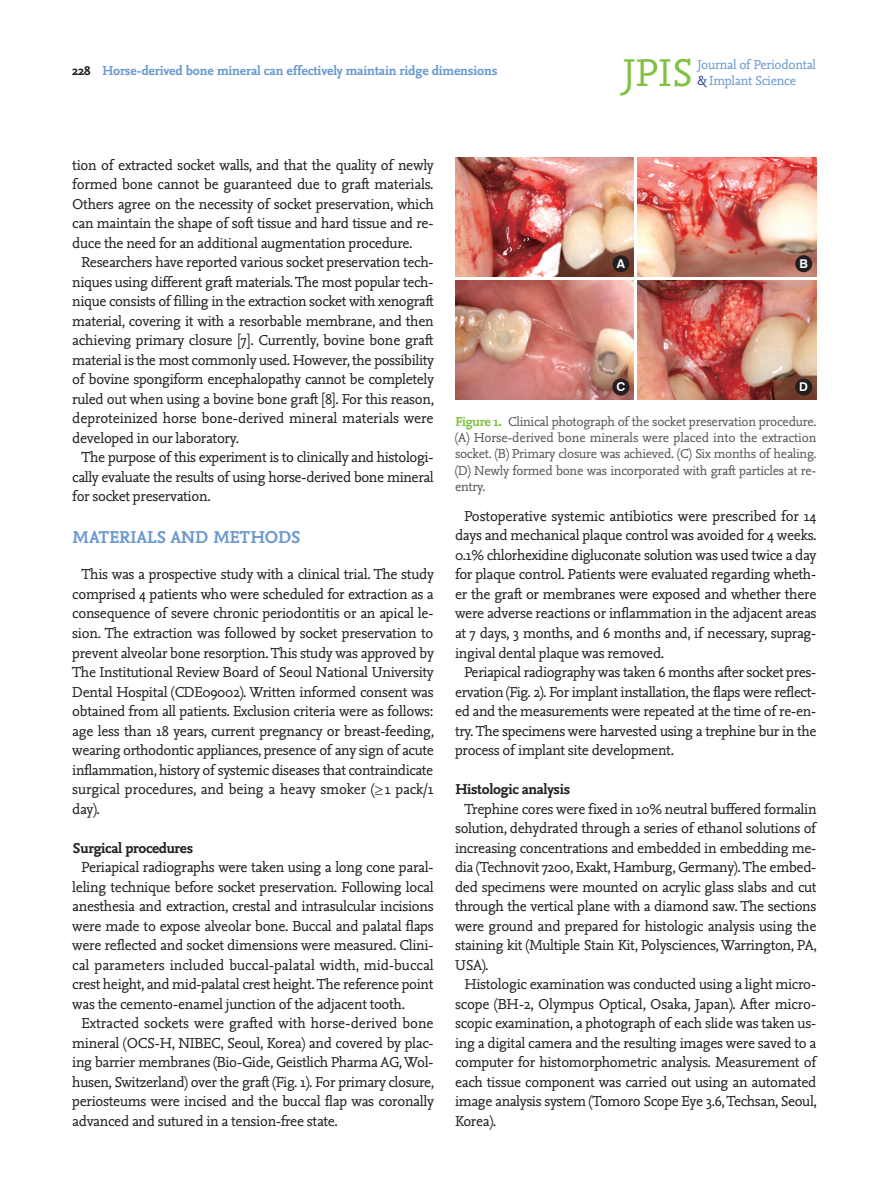
<style>
.page{position:relative;width:893px;height:1191px;background:#fff}
.page>*{position:absolute;margin:0;border:0;box-sizing:border-box;transform-origin:0 0}
.t1{font:40.5px "Nexus Mix";color:#7fc241}
.t2{font:700 18px "Nexus Mix";letter-spacing:-.03em;color:#6b99d0}
.t3{font:15px/19.5px "Nexus Mix";letter-spacing:-.02em;color:#231f20;text-align:justify}
.t4{font:700 15px "Nexus Mix";letter-spacing:-.02em;color:#231f20}
.t5{font:13.5px/16.2px "Nexus Mix";letter-spacing:-.02em;color:#57585a;text-align:justify}
.t6{font:700 13.5px "Nexus Mix";letter-spacing:-.01em;color:#6b99d0}
.t7{font:13.5px "Nexus Mix";letter-spacing:-.02em;color:#6b99d0}
.t8{font:700 12.15px "Swiss 721 BT";color:#fff}
.s1{color:#231f20}
.s2{color:#253f8e}
.s3{font-weight:700;color:#7fc241}
</style>
<div class="page">
<img style="left:455px;top:157px;width:179px;height:119px">
<img style="left:455px;top:281px;width:179px;height:119px">
<img style="left:638px;top:157px;width:178px;height:119px">
<img style="left:638px;top:281px;width:178px;height:119px">
<div style="left:612px;top:255px;width:17px;height:17px;background:#231f20;border-radius:50%"></div>
<div style="left:795px;top:255px;width:17px;height:17px;background:#231f20;border-radius:50%"></div>
<div style="left:612px;top:378px;width:17px;height:17px;background:#231f20;border-radius:50%"></div>
<div style="left:795px;top:378px;width:17px;height:17px;background:#231f20;border-radius:50%"></div>
<p class="t6" style="left:72px;top:62px;width:427px"><span class="s1">228</span> Horse-derived bone mineral can effectively maintain ridge dimensions</p>
<h1 class="t1" style="left:623px;top:47px;width:71px">JPIS</h1>
<p class="t7" style="left:697px;top:56px;width:120px">Journal of Periodontal</p>
<p class="t7" style="left:697px;top:72px;width:100px"><span class="s2">&amp;</span> Implant Science</p>
<p class="t3" style="left:72px;top:155px;width:363px">tion of extracted socket walls, and that the quality of newly formed bone cannot be guaranteed due to graft materials.<br>Others agree on the necessity of socket preservation, which can maintain the shape of soft tissue and hard tissue and re&shy;duce the need for an additional augmentation procedure.</p>
<p class="t3" style="left:72px;top:252px;width:363px;text-indent:9px">Researchers have reported various socket preservation tech&shy;niques using different graft materials. The most popular tech&shy;nique consists of filling in the extraction socket with xenograft material, covering it with a resorbable membrane, and then achieving primary closure [7]. Currently, bovine bone graft material is the most commonly used. However, the possibility of bovine spongiform encephalopathy cannot be completely ruled out when using a bovine bone graft [8]. For this reason, deproteinized horse bone-derived mineral materials were developed in our laboratory.</p>
<p class="t3" style="left:72px;top:447px;width:363px;text-indent:9px">The purpose of this experiment is to clinically and histologi&shy;cally evaluate the results of using horse-derived bone mineral for socket preservation.</p>
<p class="t2" style="left:72px;top:525px;width:230px">MATERIALS AND METHODS</p>
<p class="t3" style="left:72px;top:564px;width:363px;text-indent:9px">This was a prospective study with a clinical trial. The study comprised 4 patients who were scheduled for extraction as a consequence of severe chronic periodontitis or an apical le&shy;sion. The extraction was followed by socket preservation to prevent alveolar bone resorption. This study was approved by The Institutional Review Board of Seoul National University Dental Hospital (CDE09002). Written informed consent was obtained from all patients. Exclusion criteria were as follows: age less than 18 years, current pregnancy or breast-feeding, wearing orthodontic appliances, presence of any sign of acute inflammation, history of systemic diseases that contraindicate surgical procedures, and being a heavy smoker (≥1 pack/1 day).</p>
<p class="t4" style="left:72px;top:838px;width:122px">Surgical procedures</p>
<p class="t3" style="left:72px;top:857px;width:363px;text-indent:9px">Periapical radiographs were taken using a long cone paral&shy;leling technique before socket preservation. Following local anesthesia and extraction, crestal and intrasulcular incisions were made to expose alveolar bone. Buccal and palatal flaps were reflected and socket dimensions were measured. Clini&shy;cal parameters included buccal-palatal width, mid-buccal crest height, and mid-palatal crest height. The reference point was the cemento-enamel junction of the adjacent tooth.</p>
<p class="t3" style="left:72px;top:1013px;width:363px;text-indent:9px">Extracted sockets were grafted with horse-derived bone mineral (OCS-H, NIBEC, Seoul, Korea) and covered by plac&shy;ing barrier membranes (Bio-Gide, Geistlich Pharma AG, Wol&shy;husen, Switzerland) over the graft (Fig. 1). For primary closure, periosteums were incised and the buccal flap was coronally advanced and sutured in a tension-free state.</p>
<p class="t8" style="left:617px;top:256px;width:10px">A</p>
<p class="t8" style="left:799px;top:256px;width:10px">B</p>
<p class="t8" style="left:616px;top:379px;width:10px">C</p>
<p class="t8" style="left:799px;top:379px;width:10px">D</p>
<p class="t5" style="left:455px;top:413px;width:363px"><span class="s3">Figure 1.</span> Clinical photograph of the socket preservation procedure. (A) Horse-derived bone minerals were placed into the extraction socket. (B) Primary closure was achieved. (C) Six months of healing. (D) Newly formed bone was incorporated with graft particles at re&shy;entry.</p>
<p class="t3" style="left:455px;top:506px;width:363px;text-indent:9px">Postoperative systemic antibiotics were prescribed for 14 days and mechanical plaque control was avoided for 4 weeks.<br>0.1% chlorhexidine digluconate solution was used twice a day for plaque control. Patients were evaluated regarding wheth&shy;er the graft or membranes were exposed and whether there were adverse reactions or inflammation in the adjacent areas at 7 days, 3 months, and 6 months and, if necessary, suprag&shy;ingival dental plaque was removed.</p>
<p class="t3" style="left:455px;top:662px;width:363px;text-indent:9px">Periapical radiography was taken 6 months after socket pres&shy;ervation (Fig. 2). For implant installation, the flaps were reflect&shy;ed and the measurements were repeated at the time of re-en&shy;try. The specimens were harvested using a trephine bur in the process of implant site development.</p>
<p class="t4" style="left:455px;top:779px;width:117px">Histologic analysis</p>
<p class="t3" style="left:455px;top:798px;width:363px;text-indent:9px">Trephine cores were fixed in 10% neutral buffered formalin solution, dehydrated through a series of ethanol solutions of increasing concentrations and embedded in embedding me&shy;dia (Technovit 7200, Exakt, Hamburg, Germany). The embed&shy;ded specimens were mounted on acrylic glass slabs and cut through the vertical plane with a diamond saw. The sections were ground and prepared for histologic analysis using the staining kit (Multiple Stain Kit, Polysciences, Warrington, PA, USA).</p>
<p class="t3" style="left:455px;top:974px;width:363px;text-indent:9px">Histologic examination was conducted using a light micro&shy;scope (BH-2, Olympus Optical, Osaka, Japan). After micro&shy;scopic examination, a photograph of each slide was taken us&shy;ing a digital camera and the resulting images were saved to a computer for histomorphometric analysis. Measurement of each tissue component was carried out using an automated image analysis system (Tomoro Scope Eye 3.6, Techsan, Seoul, Korea).</p>
</div>
